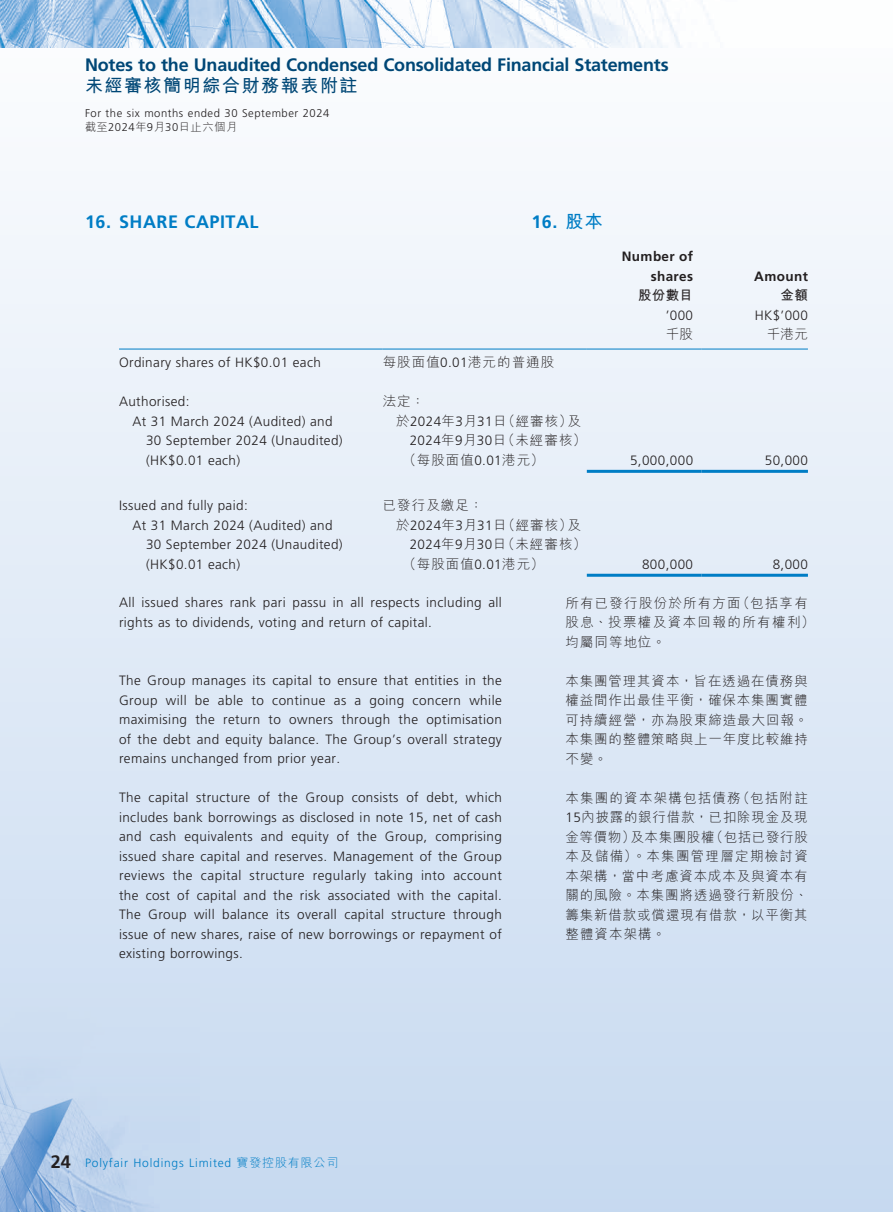
<style>
.page{position:relative;width:893px;height:1212px;background:#fff}
.page>*{position:absolute;margin:0;border:0;box-sizing:border-box;transform-origin:0 0}
.t1{font:700 18px "Frutiger LT Std";letter-spacing:-.01em;color:#004776}
.t2{font:700 18px "Frutiger LT Std";letter-spacing:.03em;color:#007dc5}
.t3{font:700 18px "M Hei HK";letter-spacing:.09em;color:#004776}
.t4{font:300 13.5px/19.5px "Frutiger LT Std";letter-spacing:.03em;color:#231f20}
.t5{font:300 13.5px/19.5px "M Hei HK";letter-spacing:.065em;color:#231f20;text-align:justify}
.t6{font:300 13.5px/19.5px "M Hei HK";letter-spacing:.09em;color:#231f20}
.t7{font:700 13.5px/19.5px "Frutiger LT Std";letter-spacing:.03em;color:#231f20;text-align:right}
.t8{font:700 13.5px "M Hei HK";letter-spacing:.03em;color:#231f20}
.t9{font:300 12px "Frutiger LT Std";letter-spacing:.07em;color:#007dc5}
.t10{font:300 11.25px "Frutiger LT Std";letter-spacing:.05em;color:#231f20}
.t11{font:300 11.25px "M Hei HK";letter-spacing:.05em;color:#231f20}
.s1{font-family:"Frutiger LT Std"}
.s2{font-family:"M Hei HK"}
.s3{font-weight:700;font-size:18px;color:#231f20}
</style>
<div class="page">
<div style="left:0;top:0;width:893px;height:1212px;background:linear-gradient(to bottom,#fdfdfe,#c7d9f0)"></div>
<img style="left:0;top:983px;width:200px;height:229px">
<img style="left:0;top:0;width:893px;height:47px">
<hr style="left:119px;top:349px;width:264px;height:1px;background:#007dc5">
<hr style="left:383px;top:349px;width:204px;height:1px;background:#007dc5">
<hr style="left:587px;top:349px;width:115px;height:1px;background:#007dc5">
<hr style="left:702px;top:349px;width:106px;height:1px;background:#007dc5">
<hr style="left:587px;top:470px;width:115px;height:3px;background:#007dc5">
<hr style="left:702px;top:470px;width:106px;height:3px;background:#007dc5">
<hr style="left:587px;top:574px;width:115px;height:3px;background:#007dc5">
<hr style="left:702px;top:574px;width:106px;height:3px;background:#007dc5">
<h1 class="t1" style="left:85px;top:55px;width:585px">Notes to the Unaudited Condensed Consolidated Financial Statements</h1>
<h1 class="t3" style="left:85px;top:73px;width:274px">未經審核簡明綜合財務報表附註</h1>
<p class="t10" style="left:85px;top:106px;width:246px">For the six months ended 30 September 2024</p>
<p class="t11" style="left:85px;top:119px;width:154px">截至<span class="s1">2024</span>年<span class="s1">9</span>月<span class="s1">30</span>日止六個月</p>
<h1 class="t2" style="left:85px;top:211px;width:175px">16. SHARE CAPITAL</h1>
<h1 class="t2" style="left:531px;top:211px;width:73px">16. <span class="s2">股本</span></h1>
<p class="t7" style="left:622px;top:247px;width:73px">Number of shares</p>
<p class="t7" style="left:754px;top:266px;width:55px">Amount</p>
<p class="t8" style="left:638px;top:285px;width:57px">股份數目</p>
<p class="t8" style="left:781px;top:285px;width:29px">金額</p>
<p class="t4" style="left:666px;top:305px;width:29px">’000</p>
<p class="t4" style="left:755px;top:305px;width:55px">HK$’000</p>
<p class="t5" style="left:666px;top:324px;width:29px">千股</p>
<p class="t5" style="left:767px;top:324px;width:43px">千港元</p>
<p class="t4" style="left:119px;top:353px;width:203px">Ordinary shares of HK$0.01 each</p>
<p class="t5" style="left:383px;top:352px;width:173px">每股面值<span class="s1">0.01</span>港元的普通股</p>
<p class="t4" style="left:119px;top:392px;width:72px">Authorised:</p>
<p class="t5" style="left:383px;top:391px;width:43px">法定：</p>
<p class="t4" style="left:146px;top:411px;width:198px;text-indent:-14px">At 31 March 2024 (Audited) and<br>30 September 2024 (Unaudited) (HK$0.01 each)</p>
<p class="t5" style="left:396px;top:410px;width:186px">於<span class="s1">2024</span>年<span class="s1">3</span>月<span class="s1">31</span>日（經審核）及</p>
<p class="t5" style="left:410px;top:430px;width:178px"><span class="s1">2024</span>年<span class="s1">9</span>月<span class="s1">30</span>日（未經審核）</p>
<p class="t5" style="left:403px;top:449px;width:143px">（每股面值<span class="s1">0.01</span>港元）</p>
<p class="t4" style="left:630px;top:450px;width:65px">5,000,000</p>
<p class="t4" style="left:765px;top:450px;width:45px">50,000</p>
<p class="t4" style="left:119px;top:496px;width:130px">Issued and fully paid:</p>
<p class="t5" style="left:383px;top:495px;width:102px">已發行及繳足：</p>
<p class="t4" style="left:146px;top:515px;width:198px;text-indent:-14px">At 31 March 2024 (Audited) and<br>30 September 2024 (Unaudited) (HK$0.01 each)</p>
<p class="t5" style="left:396px;top:514px;width:186px">於<span class="s1">2024</span>年<span class="s1">3</span>月<span class="s1">31</span>日（經審核）及</p>
<p class="t5" style="left:410px;top:534px;width:178px"><span class="s1">2024</span>年<span class="s1">9</span>月<span class="s1">30</span>日（未經審核）</p>
<p class="t5" style="left:403px;top:553px;width:143px">（每股面值<span class="s1">0.01</span>港元）</p>
<p class="t4" style="left:642px;top:554px;width:53px">800,000</p>
<p class="t4" style="left:773px;top:554px;width:37px">8,000</p>
<p class="t4" style="left:119px;top:593px;width:384px">All issued shares rank pari passu in all respects including all rights as to dividends, voting and return of capital.</p>
<p class="t6" style="left:565px;top:593px;width:251px">所有已發行股份於所有方面（包括享有股息、投票權及資本回報的所有權利）均屬同等地位。</p>
<p class="t5" style="left:565px;top:671px;width:244px">本集團管理其資本，旨在透過在債務與權益間作出最佳平衡，確保本集團實體可持續經營，亦為股東締造最大回報。本集團的整體策略與上一年度比較維持不變。</p>
<p class="t5" style="left:565px;top:788px;width:244px">本集團的資本架構包括債務（包括附註<span class="s1">15</span>內披露的銀行借款，已扣除現金及現金等價物）及本集團股權（包括已發行股本及儲備）。本集團管理層定期檢討資本架構，當中考慮資本成本及與資本有關的風險。本集團將透過發行新股份、籌集新借款或償還現有借款，以平衡其整體資本架構。</p>
<p class="t4" style="left:119px;top:671px;width:384px;text-align:justify">The Group manages its capital to ensure that entities in the Group will be able to continue as a going concern while maximising the return to owners through the optimisation of the debt and equity balance. The Group’s overall strategy remains unchanged from prior year.</p>
<p class="t4" style="left:119px;top:788px;width:384px;text-align:justify">The capital structure of the Group consists of debt, which includes bank borrowings as disclosed in note 15, net of cash and cash equivalents and equity of the Group, comprising issued share capital and reserves. Management of the Group reviews the capital structure regularly taking into account the cost of capital and the risk associated with the capital.<br>The Group will balance its overall capital structure through issue of new shares, raise of new borrowings or repayment of existing borrowings.</p>
<p class="t9" style="left:51px;top:1156px;width:289px"><span class="s3">24</span> Polyfair Holdings Limited <span class="s2">寶發控股有限公司</span></p>
</div>
